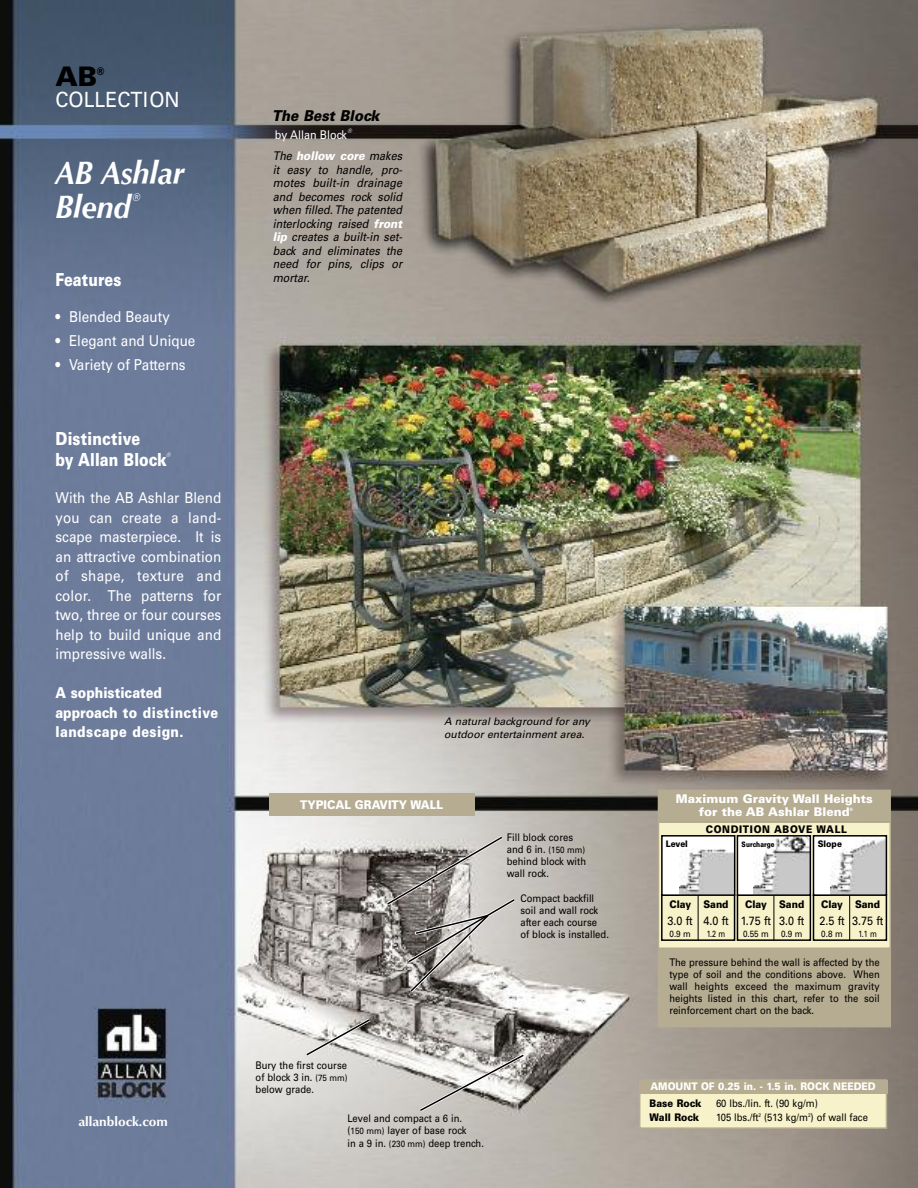
<style>
.page{position:relative;width:918px;height:1188px;background:#fff}
.page>*{position:absolute;margin:0;border:0;box-sizing:border-box;transform-origin:0 0}
.t1{font:italic 700 33px/34.5px "Optimum";letter-spacing:-.01em;color:#fff;scale:.93 1}
.t2{font:900 27px "Univers";color:#000}
.t3{font:21px "Univers";color:#fff;scale:.93 1}
.t4{font:900 18px/21px "Univers";letter-spacing:.005em;color:#fff;scale:.8 1}
.t5{font:15px/19.5px "Univers";color:#fff;text-align:justify;scale:.9 1}
.t6{font:900 15px/19.5px "Univers";letter-spacing:.035em;color:#fff;scale:.85 1}
.t7{font:italic 900 15px "Univers";color:#000;scale:.9 1}
.t8{font:700 13.5px "Optimum";color:#fff}
.t9{font:italic 12px/13.5px "Univers";color:#000;text-align:justify;scale:.9 1}
.t10{font:900 12px/13.5px "Univers";color:#fff;text-align:center}
.t11{font:12px "Univers";letter-spacing:-.025em;color:#000;scale:.9 1}
.t12{font:900 12px "Univers";color:#fff;scale:.9 1}
.t13{font:12px "Univers";color:#fff;scale:.9 1}
.t14{font:10.5px/12px "Univers";color:#000;scale:.9 1}
.t15{font:italic 10.5px/13.5px "Univers";color:#000}
.t16{font:900 10.5px "Univers";color:#000;scale:.9 1}
.t17{font:900 10.5px "Univers";color:#fff;scale:.9 1}
.t18{font:900 10.5px "Univers";letter-spacing:.065em;color:#000;scale:.9 1}
.t19{font:italic 10.5px "Univers";color:#fff;scale:.9 1}
.t20{font:9px "Univers";color:#000;scale:.9 1}
.t21{font:900 9px "Univers";color:#000;scale:.9 1}
.t22{font:9px "Univers";color:#000;scale:.8 1}
.t23{font:900 7.5px "Univers";letter-spacing:.015em;color:#000;scale:.8 1}
.t24{font:italic 6px "Univers";color:#fff;scale:.9 1}
.t25{font:900 4.5px "Univers";color:#fff}
.s1{font-weight:900;color:#fff}
.s2{font-size:9px}
</style>
<div class="page">
<img style="left:0;top:0;width:918px;height:1188px">
<div style="left:640px;top:1081px;width:246px;height:46px;background:#f7f2ca"></div>
<div style="left:639px;top:1079px;width:248px;height:50px;border:2px solid #b6ac92"></div>
<div style="left:639px;top:1080px;width:248px;height:14px;background:#b6ac92"></div>
<div style="left:269px;top:793px;width:205px;height:22px;background:#b6ac92"></div>
<div style="left:659px;top:945px;width:231px;height:81px;background:#b6ac92"></div>
<div style="left:658px;top:944px;width:233px;height:83px;border:2px solid #b6ac92"></div>
<div style="left:659px;top:823px;width:231px;height:124px;background:#f7f2ca"></div>
<div style="left:658px;top:822px;width:233px;height:127px;border:2px solid #b6ac92"></div>
<div style="left:661px;top:894px;width:74px;height:47px;border:2px solid #000"></div>
<div style="left:737px;top:894px;width:74px;height:47px;border:2px solid #000"></div>
<div style="left:813px;top:894px;width:74px;height:47px;border:2px solid #000"></div>
<div style="left:737px;top:836px;width:73px;height:59px;background:#fff"></div>
<img style="left:754px;top:838px;width:54px;height:55px">
<div style="left:737px;top:835px;width:74px;height:61px;border:2px solid #000"></div>
<div style="left:813px;top:836px;width:73px;height:59px;background:#fff"></div>
<img style="left:831px;top:839px;width:53px;height:54px">
<div style="left:813px;top:835px;width:74px;height:61px;border:2px solid #000"></div>
<div style="left:659px;top:791px;width:230px;height:29px;background:#b6ac92"></div>
<div style="left:658px;top:790px;width:233px;height:32px;border:2px solid #b6ac92"></div>
<hr style="left:774px;top:896px;width:1px;height:44px;background:#000">
<hr style="left:849px;top:896px;width:1px;height:44px;background:#000">
<div style="left:662px;top:836px;width:73px;height:59px;background:#fff"></div>
<img style="left:679px;top:849px;width:53px;height:44px">
<div style="left:661px;top:835px;width:74px;height:61px;border:2px solid #000"></div>
<hr style="left:698px;top:896px;width:1px;height:44px;background:#000">
<svg style="left:303px;top:1016px;width:70px;height:43px"></svg>
<svg style="left:416px;top:1051px;width:111px;height:63px"></svg>
<svg style="left:384px;top:833px;width:134px;height:162px;background:#a8a5a1"></svg>
<h2 class="t2" style="left:56px;top:67px;width:43px">AB</h2>
<h3 class="t3" style="left:56px;top:92px;width:135px">COLLECTION</h3>
<p class="t16" style="left:97px;top:67px;width:10px">®</p>
<h1 class="t1" style="left:56px;top:158px;width:140px">AB Ashlar<br>Blend</h1>
<p class="t19" style="left:132px;top:194px;width:10px">®</p>
<h3 class="t4" style="left:55px;top:270px;width:84px">Features</h3>
<h3 class="t5" style="left:56px;top:308px;width:129px">• Blended Beauty</h3>
<h3 class="t5" style="left:56px;top:332px;width:157px">• Elegant and Unique</h3>
<h3 class="t5" style="left:56px;top:356px;width:146px">• Variety of Patterns</h3>
<h3 class="t4" style="left:55px;top:429px;width:141px">Distinctive<br>by Allan Block</h3>
<h3 class="t5" style="left:56px;top:489px;width:186px">With the AB Ashlar Blend you can create a land&shy;scape masterpiece. It is an attractive combination of shape, texture and color. The patterns for two, three or four courses help to build unique and impressive walls.</h3>
<h3 class="t6" style="left:55px;top:684px;width:193px">A sophisticated approach to distinctive landscape design.</h3>
<p class="t24" style="left:166px;top:453px;width:6px">®</p>
<h3 class="t7" style="left:272px;top:111px;width:121px">The Best Block</h3>
<p class="t13" style="left:275px;top:130px;width:82px">by Allan Block</p>
<p class="t24" style="left:348px;top:129px;width:6px">®</p>
<p class="t9" style="left:273px;top:150px;width:145px">The <span class="s1">hollow core</span> makes it easy to handle, pro&shy;motes built-in drainage and becomes rock solid when filled. The patented interlocking raised <span class="s1">front lip</span> creates a built-in set&shy;back and eliminates the need for pins, clips or mortar.</p>
<p class="t15" style="left:444px;top:715px;width:147px">A natural background for any outdoor entertainment area.</p>
<p class="t12" style="left:300px;top:800px;width:160px">TYPICAL GRAVITY WALL</p>
<p class="t14" style="left:507px;top:832px;width:90px">Fill block cores and 6 in. <span class="s2">(150 mm) </span>behind block with wall rock.</p>
<p class="t14" style="left:520px;top:894px;width:100px">Compact backfill soil and wall rock after each course<br>of block is installed.</p>
<p class="t8" style="left:78px;top:1116px;width:91px">allanblock.com</p>
<p class="t14" style="left:256px;top:1060px;width:104px;text-align:justify">Bury the first course of block 3 in. <span class="s2">(75 mm) </span>below grade.</p>
<p class="t14" style="left:347px;top:1113px;width:153px;line-height:12.6px">Level and compact a 6 in.<br>(<span class="s2">150 mm)</span> layer of base rock<br>in a 9 in. <span class="s2">(230 mm)</span> deep trench.</p>
<p class="t10" style="left:676px;top:793px;width:199px">Maximum Gravity Wall Heights for the AB Ashlar Blend</p>
<p class="t23" style="left:742px;top:842px;width:43px">Surcharge</p>
<p class="t21" style="left:818px;top:841px;width:28px">Slope</p>
<p class="t25" style="left:850px;top:808px;width:5px">®</p>
<p class="t18" style="left:706px;top:825px;width:158px">CONDITION ABOVE WALL</p>
<p class="t21" style="left:666px;top:841px;width:26px">Level</p>
<p class="t16" style="left:745px;top:901px;width:67px">Clay Sand</p>
<p class="t16" style="left:669px;top:901px;width:67px">Clay Sand</p>
<p class="t16" style="left:821px;top:901px;width:67px">Clay Sand</p>
<p class="t11" style="left:668px;top:916px;width:30px">3.0 ft</p>
<p class="t20" style="left:670px;top:930px;width:25px">0.9 m</p>
<p class="t11" style="left:741px;top:916px;width:35px">1.75 ft</p>
<p class="t20" style="left:743px;top:930px;width:30px">0.55 m</p>
<p class="t11" style="left:819px;top:916px;width:30px">2.5 ft</p>
<p class="t20" style="left:821px;top:930px;width:25px">0.8 m</p>
<p class="t11" style="left:704px;top:916px;width:30px">4.0 ft</p>
<p class="t22" style="left:707px;top:930px;width:24px">1.2 m</p>
<p class="t11" style="left:779px;top:916px;width:30px">3.0 ft</p>
<p class="t20" style="left:781px;top:930px;width:25px">0.9 m</p>
<p class="t11" style="left:852px;top:916px;width:36px">3.75 ft</p>
<p class="t22" style="left:859px;top:930px;width:24px">1.1 m</p>
<p class="t14" style="left:669px;top:958px;width:235px;text-align:justify">The pressure behind the wall is affected by the type of soil and the conditions above. When wall heights exceed the maximum gravity heights listed in this chart, refer to the soil reinforcement chart on the back.</p>
<p class="t17" style="left:650px;top:1082px;width:252px">AMOUNT OF 0.25 in. - 1.5 in. ROCK NEEDED</p>
<p class="t16" style="left:650px;top:1100px;width:59px">Base Rock</p>
<p class="t14" style="left:716px;top:1099px;width:115px">60 lbs./lin. ft. (90 kg/m)</p>
<p class="t16" style="left:650px;top:1113px;width:57px">Wall Rock</p>
<p class="t14" style="left:716px;top:1112px;width:170px">105 lbs./ft<sup>2</sup> (513 kg/m<sup>2</sup>) of wall face</p>
</div>
